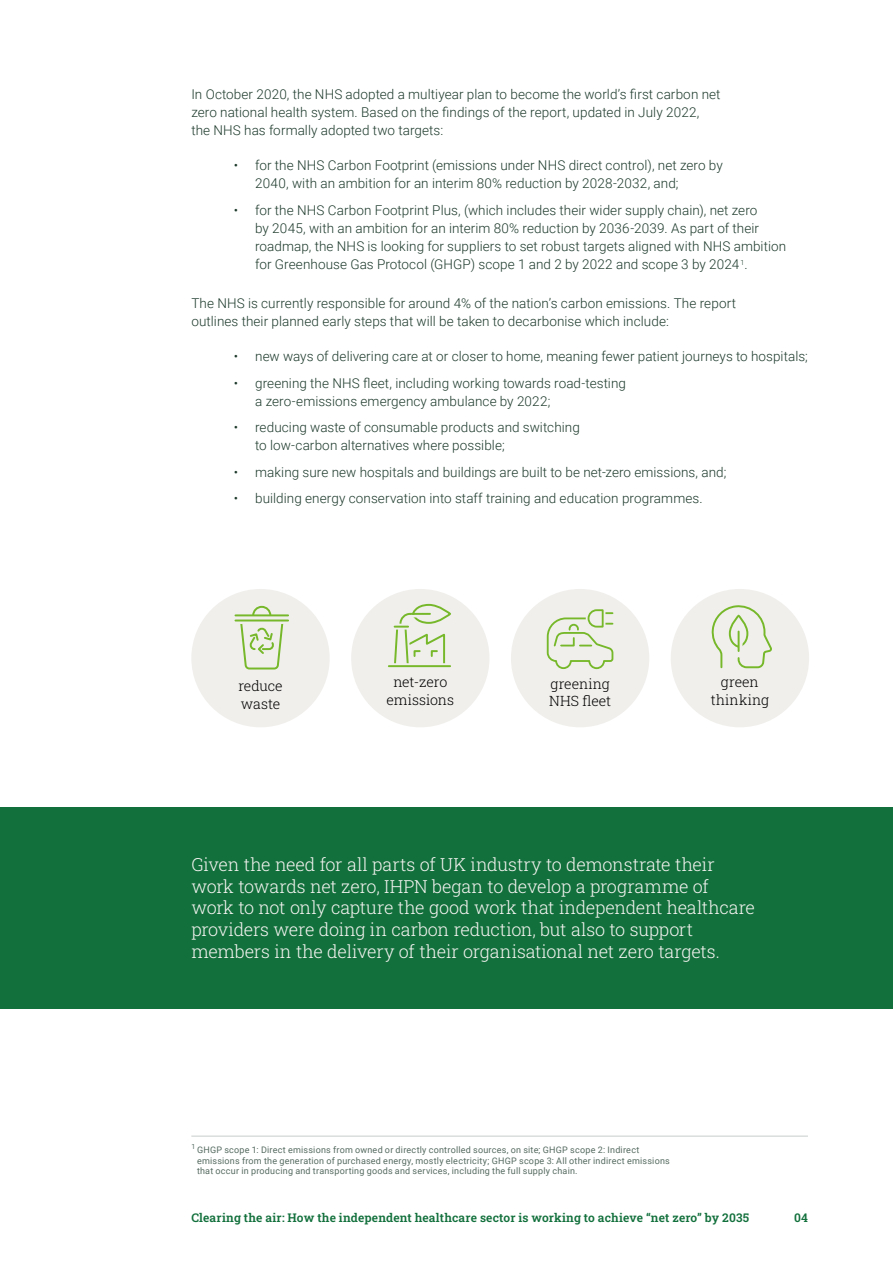
<style>
.page{position:relative;width:893px;height:1263px;background:#fff}
.page>*{position:absolute;margin:0;border:0;box-sizing:border-box;transform-origin:0 0}
.t1{font:300 18px/21.6px "Roboto Slab";letter-spacing:-.01em;color:#f5f4f1}
.t2{font:300 14.25px/17.7px "Roboto Slab";color:#000}
.t3{font:300 13.5px/18px "Roboto";letter-spacing:.005em;color:#1d3a2c}
.t4{font:600 12px "Roboto Slab";letter-spacing:.01em;color:#12703c}
.t5{font:9px/10.5px "Roboto";letter-spacing:.025em;color:#556b61}
</style>
<div class="page">
<div style="left:0;top:808px;width:893px;height:201px;background:#12703c"></div>
<hr style="left:191px;top:1136px;width:617px;height:1px;background:#c6ceca">
<div style="left:511px;top:589px;width:138px;height:138px;background:#f0efec;border-radius:50%"></div>
<svg style="left:546px;top:609px;width:68px;height:61px"></svg>
<div style="left:351px;top:589px;width:138px;height:138px;background:#f0efec;border-radius:50%"></div>
<svg style="left:388px;top:603px;width:63px;height:65px"></svg>
<hr style="left:410px;top:613px;width:20px;height:2px;background:#76b82a">
<div style="left:671px;top:589px;width:138px;height:138px;background:#f0efec;border-radius:50%"></div>
<svg style="left:712px;top:605px;width:60px;height:64px"></svg>
<hr style="left:739px;top:631px;width:3px;height:20px;background:#f0efec">
<hr style="left:738px;top:631px;width:2px;height:20px;background:#76b82a">
<div style="left:191px;top:589px;width:139px;height:138px;background:#f0efec;border-radius:50%"></div>
<hr style="left:235px;top:619px;width:53px;height:2px;background:#76b82a">
<hr style="left:235px;top:614px;width:53px;height:2px;background:#76b82a">
<svg style="left:239px;top:605px;width:45px;height:65px"></svg>
<p class="t3" style="left:191px;top:85px;width:531px">In October 2020, the NHS adopted a multiyear plan to become the world’s first carbon net zero national health system. Based on the findings of the report, updated in July 2022, the NHS has formally adopted two targets:</p>
<p class="t3" style="left:255px;top:156px;width:469px;text-indent:-21px">• for the NHS Carbon Footprint (emissions under NHS direct control), net zero by<br>2040, with an ambition for an interim 80% reduction by 2028-2032, and;</p>
<p class="t3" style="left:255px;top:200px;width:533px;text-indent:-21px">• for the NHS Carbon Footprint Plus, (which includes their wider supply chain), net zero<br>by 2045, with an ambition for an interim 80% reduction by 2036-2039. As part of their roadmap, the NHS is looking for suppliers to set robust targets aligned with NHS ambition for Greenhouse Gas Protocol (GHGP) scope 1 and 2 by 2022 and scope 3 by 2024 <sup>1</sup>.</p>
<p class="t3" style="left:191px;top:294px;width:546px">The NHS is currently responsible for around 4% of the nation’s carbon emissions. The report outlines their planned early steps that will be taken to decarbonise which include:</p>
<p class="t3" style="left:234px;top:347px;width:575px">• new ways of delivering care at or closer to home, meaning fewer patient journeys to hospitals;</p>
<p class="t3" style="left:255px;top:373px;width:372px;text-indent:-21px">• greening the NHS fleet, including working towards road-testing a zero-emissions emergency ambulance by 2022;</p>
<p class="t3" style="left:255px;top:418px;width:326px;text-indent:-21px">• reducing waste of consumable products and switching to low-carbon alternatives where possible;</p>
<p class="t3" style="left:234px;top:462px;width:494px">• making sure new hospitals and buildings are built to be net-zero emissions, and;</p>
<p class="t3" style="left:234px;top:489px;width:470px">• building energy conservation into staff training and education programmes.</p>
<p class="t2" style="left:238px;top:677px;width:46px">reduce waste</p>
<p class="t2" style="left:386px;top:673px;width:69px;text-align:center">net-zero emissions</p>
<p class="t2" style="left:711px;top:673px;width:60px;text-align:center">green thinking</p>
<p class="t2" style="left:549px;top:674px;width:64px">greening<br>NHS fleet</p>
<p class="t1" style="left:191px;top:853px;width:565px">Given the need for all parts of UK industry to demonstrate their work towards net zero, IHPN began to develop a programme of work to not only capture the good work that independent healthcare providers were doing in carbon reduction, but also to support members in the delivery of their organisational net zero targets.</p>
<p class="t5" style="left:197px;top:1144px;width:474px;text-indent:-6px"><sup>1</sup> GHGP scope 1: Direct emissions from owned or directly controlled sources, on site; GHGP scope 2: Indirect emissions from the generation of purchased energy, mostly electricity; GHGP scope 3: All other indirect emissions that occur in producing and transporting goods and services, including the full supply chain.</p>
<p class="t4" style="left:191px;top:1209px;width:559px">Clearing the air: How the independent healthcare sector is working to achieve “net zero” by 2035</p>
<p class="t4" style="left:794px;top:1209px;width:15px">04</p>
</div>
